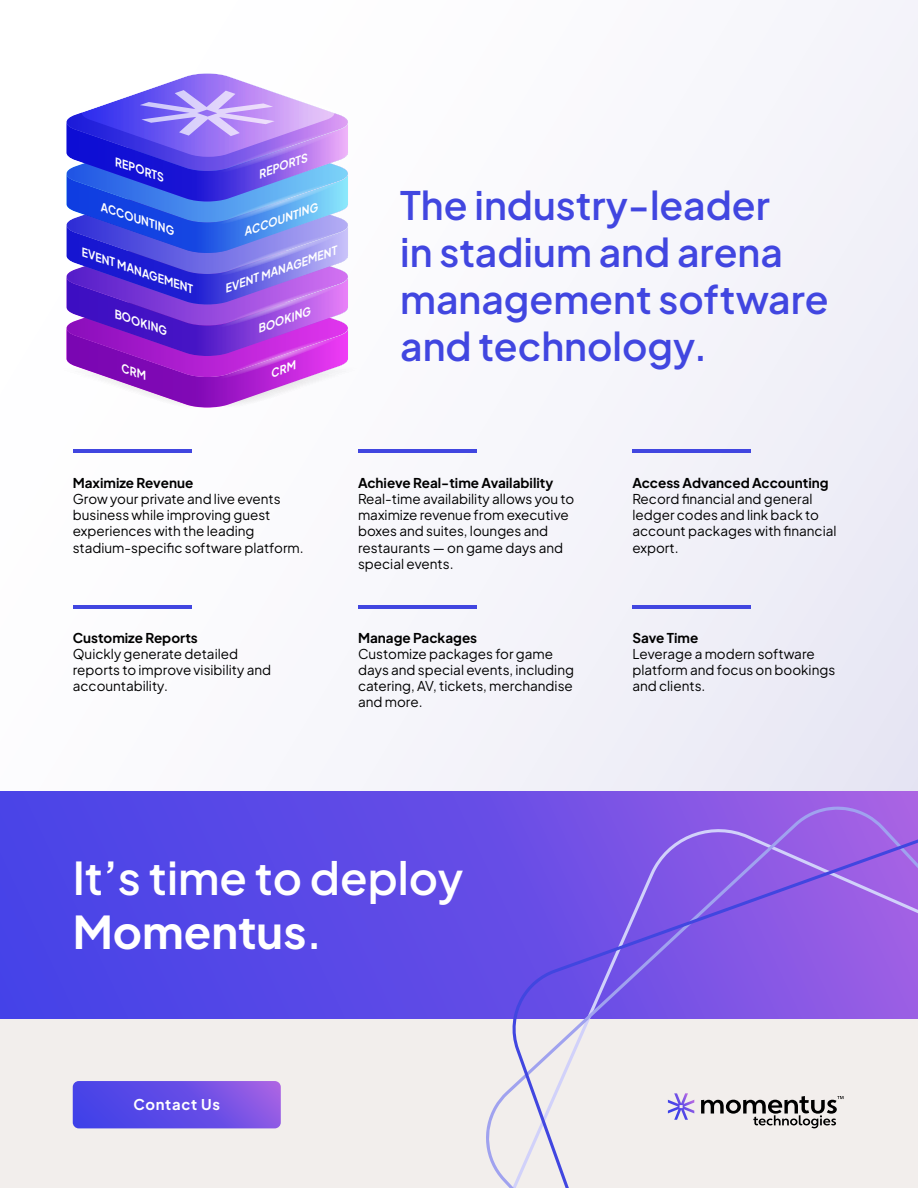
<style>
.page{position:relative;width:918px;height:1188px;background:#fff}
.page>*{position:absolute;margin:0;border:0;box-sizing:border-box;transform-origin:0 0}
.t1{font:600 45px/54px "Plus Jakarta Sans";color:#fff}
.t2{font:600 39px/46.8px "Plus Jakarta Sans";color:#4146e0}
.t3{font:700 14.7px "Plus Jakarta Sans";letter-spacing:.05em;color:#fff}
.t4{font:13.5px/16.2px "Plus Jakarta Sans";color:#000}
.t5{font:700 13.5px "Plus Jakarta Sans";color:#000}
.t6{font:italic 700 11.4px "Plus Jakarta Sans";color:#fff}
.s1{font-weight:700}
</style>
<div class="page">
<div style="left:0;top:0;width:918px;height:807px;background:#f7f7fb"></div>
<div style="left:0;top:791px;width:918px;height:397px;background:linear-gradient(to right,#3d41e8,#a060e4)"></div>
<hr style="left:73px;top:449px;width:119px;height:4px;background:#4146e0">
<hr style="left:73px;top:605px;width:119px;height:4px;background:#4146e0">
<hr style="left:358px;top:449px;width:119px;height:4px;background:#4146e0">
<hr style="left:358px;top:605px;width:119px;height:4px;background:#4146e0">
<hr style="left:632px;top:449px;width:119px;height:4px;background:#4146e0">
<hr style="left:632px;top:605px;width:119px;height:4px;background:#4146e0">
<div style="left:0;top:1020px;width:918px;height:168px;background:#f2eeec"></div>
<svg style="left:73px;top:1081px;width:208px;height:47px;background:#664de6"></svg>
<svg style="left:481px;top:802px;width:437px;height:386px"></svg>
<svg style="left:510px;top:830px;width:408px;height:358px"></svg>
<svg style="left:66px;top:73px;width:282px;height:335px;background:#8669e3"></svg>
<p class="t6" style="left:120px;top:153px;width:53px;rotate:19deg">REPORTS</p>
<p class="t6" style="left:255px;top:166px;width:53px;rotate:-19deg">REPORTS</p>
<p class="t6" style="left:105px;top:198px;width:79px;rotate:19deg">ACCOUNTING</p>
<p class="t6" style="left:241px;top:223px;width:79px;rotate:-19deg">ACCOUNTING</p>
<p class="t6" style="left:86px;top:243px;width:119px;rotate:19deg">EVENT MANAGEMENT</p>
<p class="t6" style="left:221px;top:280px;width:120px;rotate:-19deg">EVENT MANAGEMENT</p>
<p class="t6" style="left:119px;top:305px;width:57px;rotate:19deg">BOOKING</p>
<p class="t6" style="left:254px;top:320px;width:57px;rotate:-19deg">BOOKING</p>
<h2 class="t2" style="left:400px;top:178px;width:430px">The industry-leader<br>in stadium and arena management software and technology.</h2>
<p class="t5" style="left:73px;top:472px;width:122px">Maximize Revenue</p>
<p class="t4" style="left:73px;top:490px;width:232px">Grow your private and live events business while improving guest experiences with the leading stadium-specific software platform.</p>
<p class="t5" style="left:73px;top:626px;width:127px">Customize Reports</p>
<p class="t4" style="left:73px;top:644px;width:200px">Quickly generate detailed reports to improve visibility and accountability.</p>
<p class="t5" style="left:358px;top:472px;width:197px">Achieve Real-time Availability</p>
<p class="t4" style="left:358px;top:490px;width:218px">Real-time availability allows you to maximize revenue from executive boxes and suites, lounges and restaurants — on game days and special events.</p>
<p class="t5" style="left:358px;top:626px;width:121px">Manage Packages</p>
<p class="t4" style="left:358px;top:644px;width:217px">Customize packages for game days and special events, including catering, AV, tickets, merchandise and more.</p>
<p class="t5" style="left:632px;top:472px;width:198px">Access Advanced Accounting</p>
<p class="t4" style="left:632px;top:490px;width:206px">Record financial and general ledger codes and link back to account packages with financial export.</p>
<p class="t5" style="left:632px;top:626px;width:67px">Save Time</p>
<p class="t4" style="left:632px;top:644px;width:204px">Leverage a modern software platform and focus on bookings and clients.</p>
<h1 class="t1" style="left:73px;top:847px;width:392px">It’s time to deploy<br><span class="s1">Momentus</span>.</h1>
<p class="t3" style="left:133px;top:1092px;width:88px">Contact Us</p>
</div>
